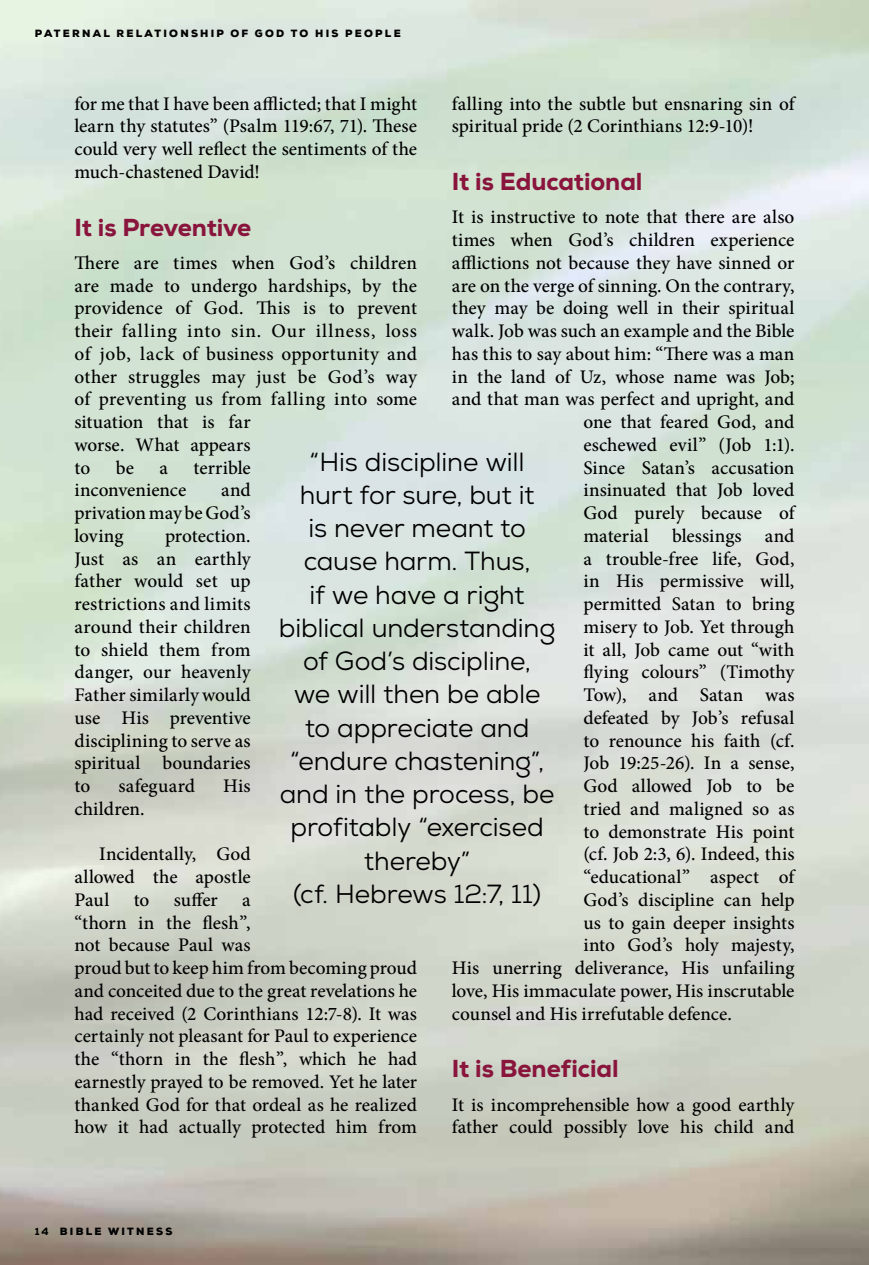
<style>
.page{position:relative;width:869px;height:1265px;background:#fff}
.page>*{position:absolute;margin:0;border:0;box-sizing:border-box;transform-origin:0 0}
.t1{font:26.25px/33.2px "Nexa";letter-spacing:-.005em;color:#000;text-align:center}
.t2{font:800 24.5px "Nexa";letter-spacing:-.005em;color:#89153d}
.t3{font:500 19.25px/22.8px "Minion Pro";letter-spacing:.005em;color:#000;text-align:justify}
.t4{font:500 19.25px/22.8px "Minion Pro";letter-spacing:.025em;color:#000}
.t5{font:900 10.5px "Nexa";letter-spacing:.215em;color:#000}
.s1{font-weight:800}
</style>
<div class="page">
<img style="left:0;top:0;width:868px;height:1265px">
<p class="t5" style="left:35px;top:27px;width:367px">PATERNAL RELATIONSHIP OF GOD TO H IS PEOPLE</p>
<p class="t3" style="left:74px;top:92px;width:344px">for me that I have been afflicted; that I might learn thy statutes” (Psalm 119:67, 71). These could very well reflect the sentiments of the much-chastened David!</p>
<p class="t2" style="left:74px;top:211px;width:178px">It is Preventive</p>
<p class="t4" style="left:74px;top:251px;width:344px">There are times when God’s children are made to undergo hardships, by the providence of God. This is to prevent their falling into sin. Our illness, loss of job, lack of business opportunity and other struggles may just be God’s way of preventing us from falling into some situation that is far<br>worse. What appears<br>to</p>
<p class="t3" style="left:451px;top:92px;width:344px">falling into the subtle but ensnaring sin of spiritual pride (2 Corinthians 12:9-10)!</p>
<p class="t2" style="left:451px;top:166px;width:192px">It is Educational</p>
<p class="t3" style="left:451px;top:206px;width:344px">It is instructive to note that there are also</p>
<p class="t3" style="left:451px;top:229px;width:344px">times when God’s children experience</p>
<p class="t3" style="left:451px;top:251px;width:344px">afflictions not because they have sinned or</p>
<p class="t3" style="left:451px;top:274px;width:344px">are on the verge of sinning. On the contrary,</p>
<p class="t3" style="left:451px;top:297px;width:344px">they may be doing well in their spiritual</p>
<p class="t3" style="left:451px;top:320px;width:344px">walk. Job was such an example and the Bible</p>
<p class="t3" style="left:451px;top:342px;width:344px">has this to say about him: “There was a man</p>
<p class="t3" style="left:451px;top:365px;width:344px">in the land of Uz, whose name was Job;</p>
<p class="t3" style="left:451px;top:388px;width:344px">and that man was perfect and upright, and</p>
<p class="t3" style="left:583px;top:411px;width:212px">one that feared God, and</p>
<p class="t3" style="left:583px;top:433px;width:212px">eschewed evil” (Job 1:1).</p>
<p class="t3" style="left:583px;top:456px;width:212px">Since Satan’s accusation</p>
<p class="t3" style="left:583px;top:479px;width:212px">insinuated that Job loved</p>
<p class="t3" style="left:583px;top:502px;width:212px">God purely because of</p>
<p class="t3" style="left:583px;top:524px;width:212px">material blessings and</p>
<p class="t3" style="left:583px;top:547px;width:212px">a trouble-free life, God,</p>
<p class="t3" style="left:583px;top:570px;width:212px">in His permissive will,</p>
<p class="t3" style="left:583px;top:593px;width:212px">permitted Satan to bring</p>
<p class="t3" style="left:583px;top:615px;width:212px">misery to Job. Yet through</p>
<p class="t3" style="left:583px;top:638px;width:212px">it all, Job came out “with</p>
<p class="t3" style="left:583px;top:661px;width:213px">flying colours” (Timothy</p>
<p class="t3" style="left:583px;top:684px;width:212px">Tow), and Satan was</p>
<p class="t3" style="left:583px;top:706px;width:212px">defeated by Job’s refusal</p>
<p class="t3" style="left:583px;top:729px;width:212px">to renounce his faith (cf.</p>
<p class="t3" style="left:583px;top:752px;width:212px">Job 19:25-26). In a sense,</p>
<p class="t3" style="left:583px;top:775px;width:212px">God allowed Job to be</p>
<p class="t3" style="left:583px;top:797px;width:212px">tried and maligned so as</p>
<p class="t3" style="left:583px;top:820px;width:212px">to demonstrate His point</p>
<p class="t3" style="left:583px;top:843px;width:212px">(cf. Job 2:3, 6). Indeed, this</p>
<p class="t3" style="left:583px;top:866px;width:212px">“educational” aspect of</p>
<p class="t3" style="left:583px;top:888px;width:212px">God’s discipline can help</p>
<p class="t3" style="left:583px;top:911px;width:212px">us to gain deeper insights</p>
<p class="t3" style="left:583px;top:934px;width:212px">into God’s holy majesty,</p>
<p class="t3" style="left:451px;top:957px;width:344px">His unerring deliverance, His unfailing</p>
<p class="t3" style="left:451px;top:979px;width:344px">love, His immaculate power, His inscrutable</p>
<p class="t3" style="left:451px;top:1002px;width:281px">counsel and His irrefutable defence.</p>
<p class="t2" style="left:451px;top:1053px;width:168px">It is Beneficial</p>
<p class="t3" style="left:451px;top:1093px;width:344px">It is incomprehensible how a good earthly father could possibly love his child and</p>
<p class="t1" style="left:279px;top:445px;width:278px">“His discipline will<br>hurt for sure, but it<br>is never meant to cause harm. Thus,<br>if we have a right biblical understanding of God’s discipline,<br>we will then be able to appreciate and “endure chastening”, and in the process, be profitably “exercised thereby”<br>(cf. Hebrews 12:7, 11)</p>
<p class="t3" style="left:116px;top:456px;width:20px">be</p>
<p class="t3" style="left:159px;top:456px;width:10px">a</p>
<p class="t3" style="left:193px;top:456px;width:59px">terrible</p>
<p class="t3" style="left:74px;top:479px;width:113px">inconvenience</p>
<p class="t3" style="left:74px;top:479px;width:178px;text-indent:147px">and privation may be God’s loving</p>
<p class="t3" style="left:74px;top:524px;width:178px;text-indent:91px">protection.<br>Just as an earthly father would set up restrictions and limits around their children to shield them from danger, our heavenly Father similarly would use His preventive disciplining to serve as spiritual boundaries to</p>
<p class="t3" style="left:118px;top:775px;width:78px">safeguard</p>
<p class="t3" style="left:223px;top:775px;width:29px">His</p>
<p class="t3" style="left:74px;top:797px;width:72px">children.</p>
<p class="t3" style="left:74px;top:843px;width:178px;text-indent:25px">Incidentally, God allowed the apostle Paul</p>
<p class="t3" style="left:134px;top:888px;width:17px">to</p>
<p class="t3" style="left:174px;top:888px;width:46px">suffer</p>
<p class="t3" style="left:74px;top:888px;width:344px;text-align:left;text-indent:168px">a<br>“thorn in the flesh”,<br>not because Paul was<br>proud but to keep him from becoming proud and conceited due to the great revelations he had received (2 Corinthians 12:7-8). It was certainly not pleasant for Paul to experience the “thorn in the flesh”, which he had earnestly prayed to be removed. Yet he later thanked God for that ordeal as he realized how it had actually protected him from</p>
<p class="t5" style="left:35px;top:1225px;width:60px"><span class="s1">14</span> BI BLE</p>
<p class="t5" style="left:108px;top:1225px;width:23px">WITNESS</p>
</div>
